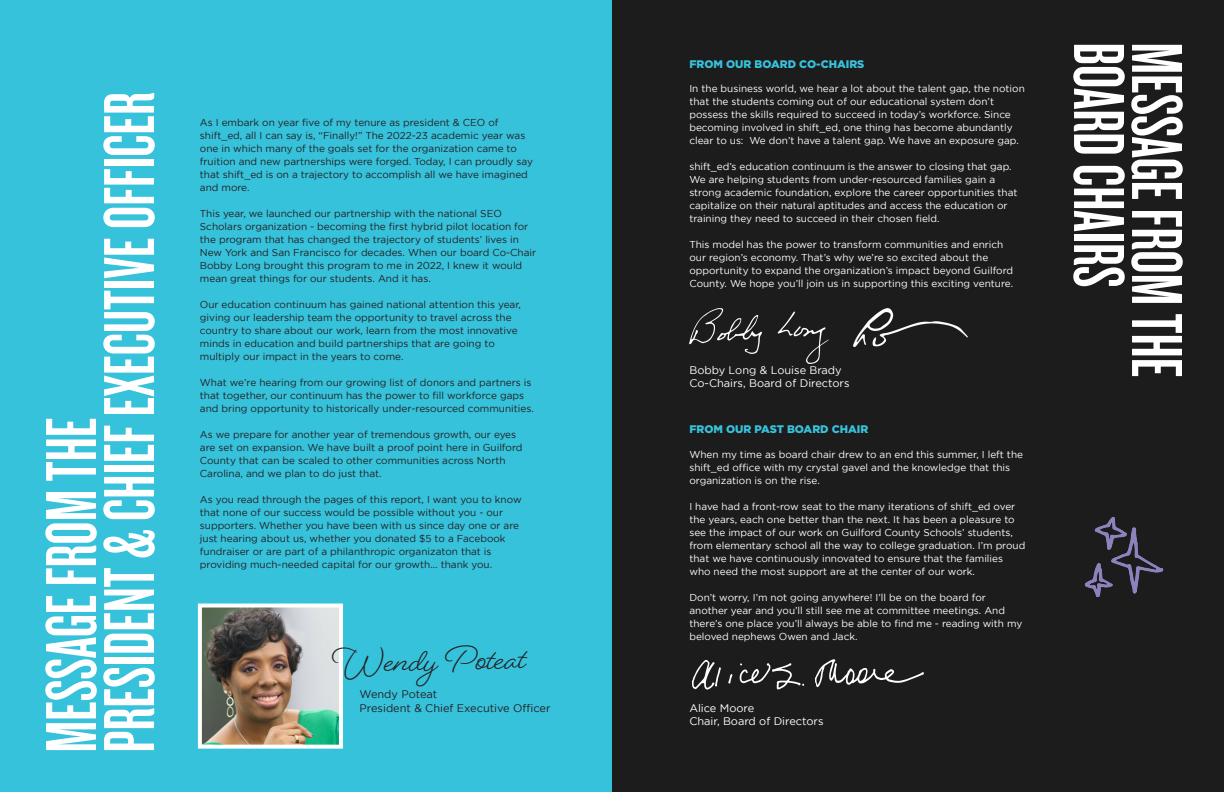
<style>
.page{position:relative;width:1224px;height:792px;background:#fff}
.page>*{position:absolute;margin:0;border:0;box-sizing:border-box;transform-origin:0 0}
.Cover_-_title{font:75px "Knockout HTF47 Bantamweight";color:#fff}
.Body{font:700 36px "Beloved Script";color:#231f20}
.Body-2{font:11px "Gotham";color:#fff}
.Body-3{font:11px "Gotham";color:#231f20}
.Body-4{font:900 11px "Gotham";color:#37c2dc}
.Body-5{font:10px/13px "Gotham";color:#231f20}
.Body-6{font:10px/13px "Gotham";color:#fff}
</style>
<div class="page">
<div style="left:0;top:0;width:612px;height:792px;background:#37c2dc"></div>
<div style="left:612px;top:0;width:612px;height:792px;background:#1c1c1c"></div>
<img style="left:1084px;top:516px;width:80px;height:82px">
<img style="left:203px;top:609px;width:135px;height:135px">
<div style="left:198px;top:604px;width:145px;height:145px;border:4px solid #fff"></div>
<svg style="left:815px;top:659px;width:109px;height:28px"></svg>
<svg style="left:692px;top:660px;width:29px;height:30px"></svg>
<svg style="left:728px;top:674px;width:5px;height:10px"></svg>
<svg style="left:739px;top:663px;width:65px;height:27px"></svg>
<img style="left:689px;top:309px;width:140px;height:54px">
<img style="left:853px;top:309px;width:115px;height:38px">
<p class="Cover_-_title" style="left:92px;top:752px;width:662px;rotate:-90deg">PRESIDENT &amp; CHIEF EXECUTIVE OFFICER</p>
<p class="Cover_-_title" style="left:34px;top:752px;width:336px;rotate:-90deg">MESSAGE FROM THE</p>
<p class="Body-5" style="left:200px;top:116px;width:335px">As I embark on year five of my tenure as president &amp; CEO of shift_ed, all I can say is, “Finally!” The 2022-23 academic year was one in which many of the goals set for the organization came to fruition and new partnerships were forged. Today, I can proudly say that shift_ed is on a trajectory to accomplish all we have imagined and more.</p>
<p class="Body-5" style="left:200px;top:207px;width:338px">This year, we launched our partnership with the national SEO Scholars organization - becoming the first hybrid pilot location for the program that has changed the trajectory of students’ lives in New York and San Francisco for decades. When our board Co-Chair Bobby Long brought this program to me in 2022, I knew it would mean great things for our students. And it has.</p>
<p class="Body-5" style="left:200px;top:298px;width:323px">Our education continuum has gained national attention this year, giving our leadership team the opportunity to travel across the country to share about our work, learn from the most innovative minds in education and build partnerships that are going to multiply our impact in the years to come.</p>
<p class="Body-5" style="left:200px;top:376px;width:335px">What we’re hearing from our growing list of donors and partners is that together, our continuum has the power to fill workforce gaps and bring opportunity to historically under-resourced communities.</p>
<p class="Body-5" style="left:200px;top:428px;width:324px">As we prepare for another year of tremendous growth, our eyes are set on expansion. We have built a proof point here in Guilford County that can be scaled to other communities across North Carolina, and we plan to do just that.</p>
<p class="Body-5" style="left:200px;top:493px;width:323px">As you read through the pages of this report, I want you to know that none of our success would be possible without you - our supporters. Whether you have been with us since day one or are just hearing about us, whether you donated $5 to a Facebook fundraiser or are part of a philanthropic organizaton that is providing much-needed capital for our growth... thank you.</p>
<p class="Body" style="left:332px;top:638px;width:195px;rotate:-1deg">Wendy Poteat</p>
<p class="Body-3" style="left:360px;top:688px;width:79px">Wendy Poteat</p>
<p class="Body-3" style="left:360px;top:702px;width:192px">President &amp; Chief Executive Officer</p>
<p class="Body-4" style="left:689px;top:58px;width:177px">FROM OUR BOARD CO-CHAIRS</p>
<p class="Body-6" style="left:689px;top:82px;width:337px">In the business world, we hear a lot about the talent gap, the notion that the students coming out of our educational system don’t possess the skills required to succeed in today’s workforce. Since becoming involved in shift_ed, one thing has become abundantly clear to us: We don’t have a talent gap. We have an exposure gap.</p>
<p class="Body-6" style="left:689px;top:160px;width:330px">shift_ed’s education continuum is the answer to closing that gap.<br>We are helping students from under-resourced families gain a strong academic foundation, explore the career opportunities that capitalize on their natural aptitudes and access the education or training they need to succeed in their chosen field.</p>
<p class="Body-6" style="left:689px;top:238px;width:325px">This model has the power to transform communities and enrich our region’s economy. That’s why we’re so excited about the opportunity to expand the organization’s impact beyond Guilford County. We hope you’ll join us in supporting this exciting venture.</p>
<p class="Body-2" style="left:689px;top:364px;width:154px">Bobby Long &amp; Louise Brady</p>
<p class="Body-2" style="left:689px;top:377px;width:162px">Co-Chairs, Board of Directors</p>
<p class="Body-4" style="left:689px;top:423px;width:181px">FROM OUR PAST BOARD CHAIR</p>
<p class="Body-6" style="left:689px;top:448px;width:335px">When my time as board chair drew to an end this summer, I left the shift_ed office with my crystal gavel and the knowledge that this organization is on the rise.</p>
<p class="Body-6" style="left:689px;top:500px;width:338px">I have had a front-row seat to the many iterations of shift_ed over the years, each one better than the next. It has been a pleasure to see the impact of our work on Guilford County Schools’ students, from elementary school all the way to college graduation. I’m proud that we have continuously innovated to ensure that the families who need the most support are at the center of our work.</p>
<p class="Body-6" style="left:689px;top:591px;width:334px">Don’t worry, I’m not going anywhere! I’ll be on the board for another year and you’ll still see me at committee meetings. And there’s one place you’ll always be able to find me - reading with my beloved nephews Owen and Jack.</p>
<p class="Body-2" style="left:689px;top:702px;width:66px">Alice Moore</p>
<p class="Body-2" style="left:689px;top:715px;width:136px">Chair, Board of Directors</p>
<p class="Cover_-_title" style="left:1136px;top:42px;width:247px;rotate:90deg">BOARD CHAIRS</p>
<p class="Cover_-_title" style="left:1194px;top:42px;width:336px;rotate:90deg">MESSAGE FROM THE</p>
</div>
